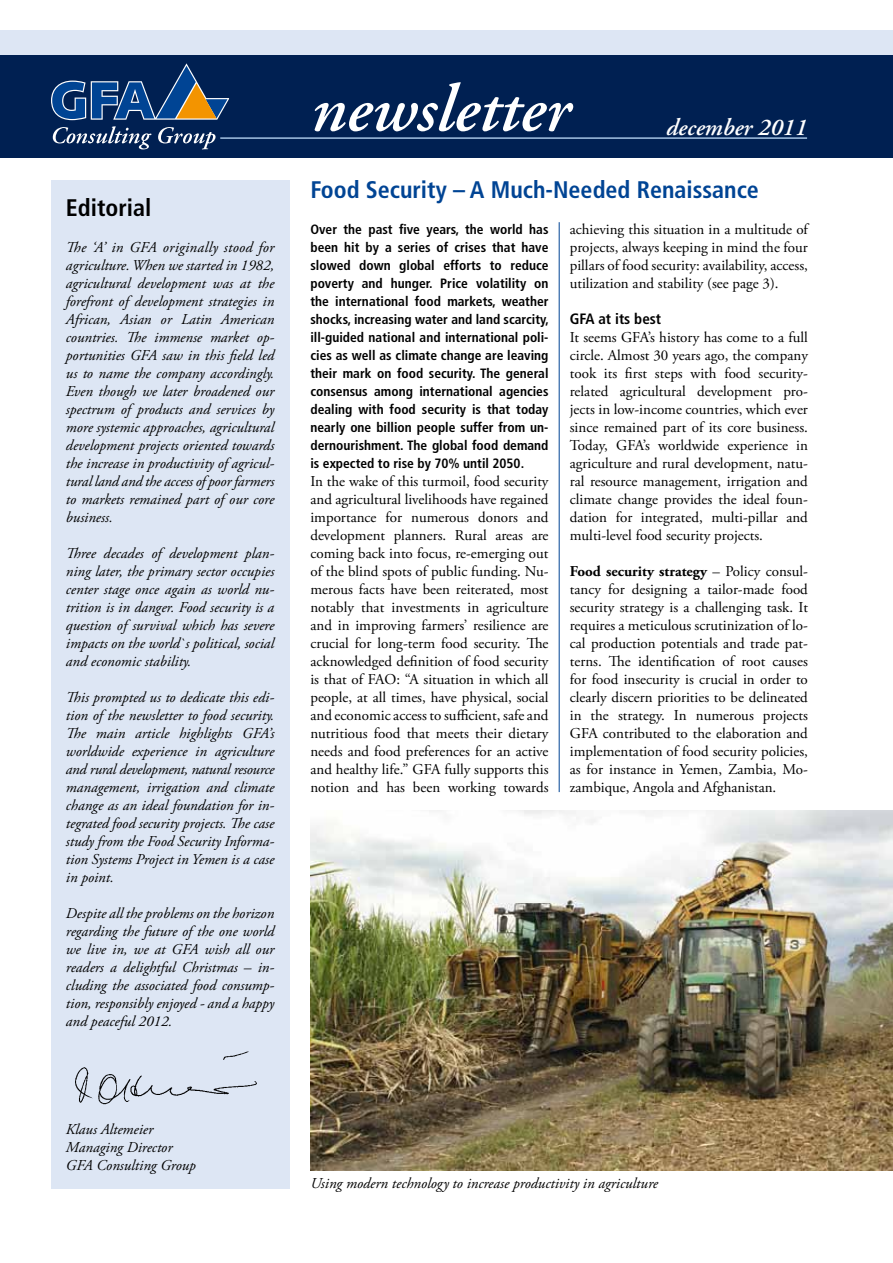
<style>
.page{position:relative;width:893px;height:1263px;background:#fff}
.page>*{position:absolute;margin:0;border:0;box-sizing:border-box;transform-origin:0 0}
.t1{font:italic 600 67.5px "Adobe Garamond Pro";color:#fff}
.t2{font:700 condensed 24px "Frutiger LT Std";color:#004494}
.t3{font:italic 600 24px "Adobe Garamond Pro";color:#fff}
.t4{font:700 condensed 24px "Frutiger LT Std";color:#000}
.t5{font:15px/18px "Adobe Garamond Pro";color:#000;text-align:justify}
.t6{font:italic 15px/18px "Adobe Garamond Pro";color:#000;text-align:justify}
.t7{font:700 condensed 15px "Frutiger LT Std";color:#000}
.t8{font:700 condensed 13.5px/18px "Frutiger LT Std";color:#000;text-align:justify}
.s1{font-weight:700}
</style>
<div class="page">
<div style="left:0;top:30px;width:893px;height:25px;background:#dde6f4"></div>
<div style="left:0;top:55px;width:893px;height:102px;background:#002052"></div>
<div style="left:51px;top:180px;width:238px;height:1008px;background:#dde6f4"></div>
<hr style="left:559px;top:222px;width:1px;height:570px;background:#004494">
<svg style="left:53px;top:126px;width:163px;height:23px"></svg>
<svg style="left:51px;top:63px;width:179px;height:57px"></svg>
<hr style="left:220px;top:137px;width:587px;height:2px;background:#a4c2e3">
<img style="left:75px;top:1051px;width:182px;height:54px">
<img style="left:310px;top:810px;width:583px;height:360px">
<h2 class="t4" style="left:66px;top:193px;width:87px">Editorial</h2>
<p class="t6" style="left:66px;top:239px;width:210px">The ‘A’ in GFA originally stood for agriculture. When we started in 1982, agricultural development was at the forefront of development strategies in African, Asian or Latin American countries. The immense market op&shy;portunities GFA saw in this field led us to name the company accordingly.<br>Even though we later broadened our spectrum of products and services by more systemic approaches, agricultural development projects oriented towards the increase in productivity of agricul&shy;tural land and the access of poor farmers to markets remained part of our core business.</p>
<p class="t6" style="left:66px;top:545px;width:210px">Three decades of development plan&shy;ning later, the primary sector occupies center stage once again as world nu&shy;trition is in danger. Food security is a question of survival which has severe impacts on the world`s political, social and economic stability.</p>
<p class="t6" style="left:66px;top:689px;width:210px">This prompted us to dedicate this edi&shy;tion of the newsletter to food security.<br>The main article highlights GFA’s worldwide experience in agriculture and rural development, natural resource management, irrigation and climate change as an ideal foundation for in&shy;tegrated food security projects. The case study from the Food Security Informa&shy;tion Systems Project in Yemen is a case in point.</p>
<p class="t6" style="left:66px;top:905px;width:210px">Despite all the problems on the horizon regarding the future of the one world we live in, we at GFA wish all our readers a delightful Christmas – in&shy;cluding the associated food consump&shy;tion, responsibly enjoyed - and a happy and peaceful 2012.</p>
<h1 class="t1" style="left:311px;top:70px;width:260px">newsletter</h1>
<h2 class="t3" style="left:666px;top:113px;width:142px">december 2011</h2>
<h2 class="t2" style="left:310px;top:175px;width:450px">Food Security – A Much-Needed Renaissance</h2>
<p class="t8" style="left:310px;top:220px;width:240px">Over the past five years, the world has been hit by a series of crises that have slowed down global efforts to reduce poverty and hunger. Price volatility on the international food markets, weather shocks, increasing water and land scarcity, ill-guided national and international poli&shy;cies as well as climate change are leaving their mark on food security. The general consensus among international agencies dealing with food security is that today nearly one billion people suffer from un&shy;dernourishment. The global food demand is expected to rise by 70% until 2050.</p>
<p class="t5" style="left:310px;top:473px;width:240px">In the wake of this turmoil, food security and agricultural livelihoods have regained importance for numerous donors and development planners. Rural areas are coming back into focus, re-emerging out of the blind spots of public funding. Nu&shy;merous facts have been reiterated, most notably that investments in agriculture and in improving farmers’ resilience are crucial for long-term food security. The acknowledged definition of food security is that of FAO: “A situation in which all people, at all times, have physical, social and economic access to sufficient, safe and nutritious food that meets their dietary needs and food preferences for an active and healthy life.” GFA fully supports this notion and has been working towards</p>
<p class="t5" style="left:570px;top:221px;width:240px">achieving this situation in a multitude of projects, always keeping in mind the four pillars of food security: availability, access, utilization and stability (see page 3).</p>
<p class="t7" style="left:570px;top:310px;width:93px">GFA at its best</p>
<p class="t5" style="left:570px;top:329px;width:240px">It seems GFA’s history has come to a full circle. Almost 30 years ago, the company took its first steps with food security&shy;related agricultural development pro&shy;jects in low-income countries, which ever since remained part of its core business.<br>Today, GFA’s worldwide experience in agriculture and rural development, natu&shy;ral resource management, irrigation and climate change provides the ideal foun&shy;dation for integrated, multi-pillar and multi-level food security projects.</p>
<p class="t5" style="left:570px;top:563px;width:240px"><span class="s1">Food security strategy</span> – Policy consul&shy;tancy for designing a tailor-made food security strategy is a challenging task. It requires a meticulous scrutinization of lo&shy;cal production potentials and trade pat&shy;terns. The identification of root causes for food insecurity is crucial in order to clearly discern priorities to be delineated in the strategy. In numerous projects GFA contributed to the elaboration and implementation of food security policies, as for instance in Yemen, Zambia, Mo&shy;zambique, Angola and Afghanistan.</p>
<p class="t6" style="left:66px;top:1121px;width:132px;text-align:left">Klaus Altemeier<br>Managing Director<br>GFA Consulting Group</p>
<p class="t6" style="left:310px;top:1175px;width:349px">Using modern technology to increase productivity in agriculture</p>
</div>
